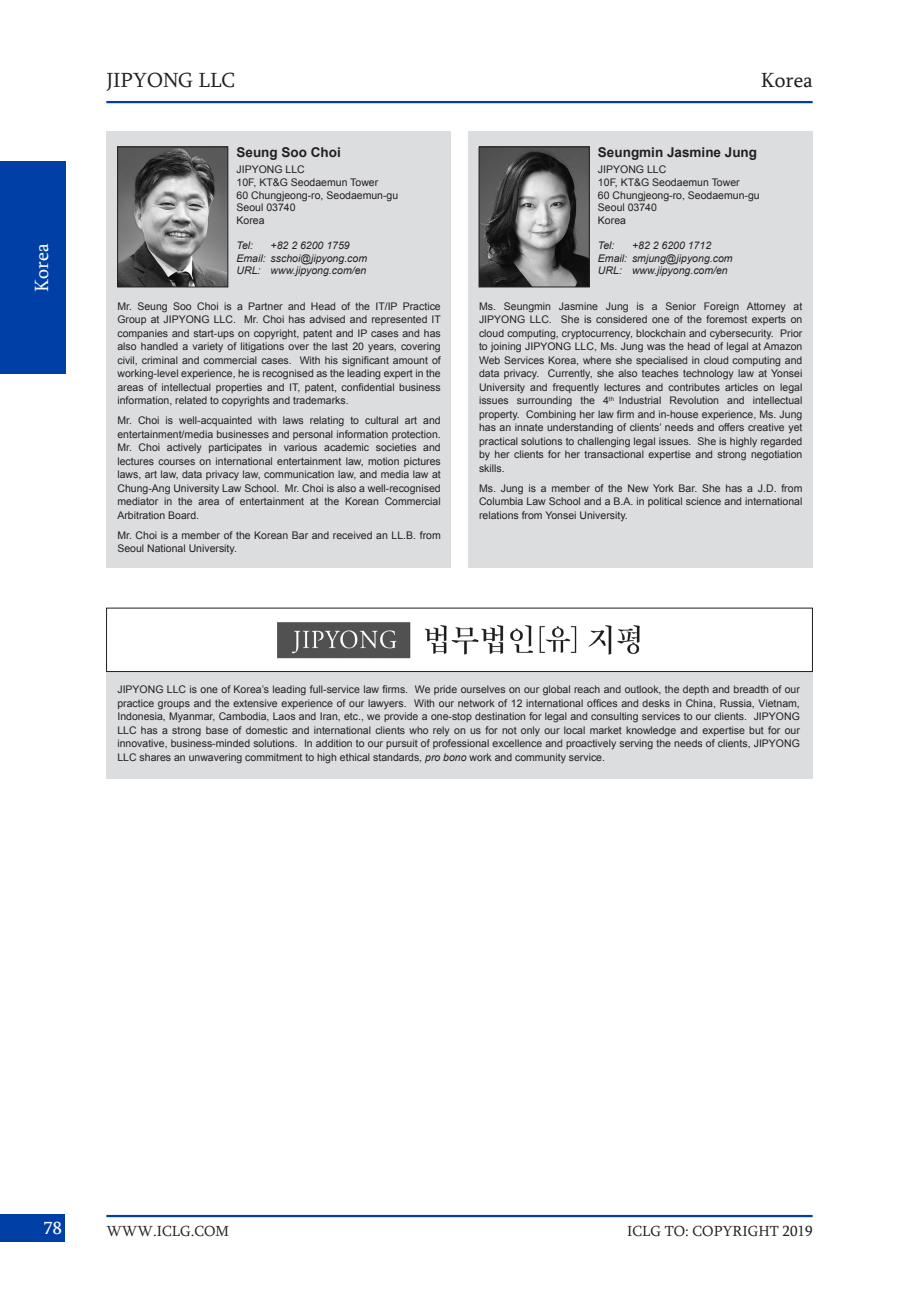
<style>
.page{position:relative;width:919px;height:1289px;background:#fff}
.page>*{position:absolute;margin:0;border:0;box-sizing:border-box;transform-origin:0 0}
.FS_-_Company_Name{font:21px "Sylfaen";color:#231f20}
.Top_-_Folio_right{font:21px "Sylfaen";color:#231f20}
.Country_tab{font:19.5px "Sylfaen";color:#fff}
.t1{font:18px "Sylfaen";color:#fff}
.t2{font:15px "Sylfaen";color:#231f20}
.BS_-_Author_name{font:700 13.5px "Arial";color:#231f20}
.BS_-_Author_Bio{font:10.5px/13.5px "Arial";color:#231f20;text-align:justify}
.BS_-_Company_details{font:10.5px/13.5px "Arial";color:#231f20;text-align:justify}
.BS_-_Author_Address{font:10.5px "Arial";color:#231f20}
.BS_-_Contact_details{font:italic 10.5px "Arial";color:#231f20}
.s1{font-style:italic}
</style>
<div class="page">
<div style="left:0;top:1214px;width:65px;height:28px;background:#0040a6"></div>
<hr style="left:106px;top:1214px;width:706px;height:3px;background:#0040a6">
<hr style="left:106px;top:101px;width:706px;height:2px;background:#0040a6">
<div style="left:0;top:161px;width:66px;height:213px;background:#0040a6"></div>
<div style="left:106px;top:132px;width:345px;height:436px;background:#dcdddf"></div>
<div style="left:106px;top:671px;width:706px;height:107px;background:#dcdddf"></div>
<div style="left:468px;top:132px;width:344px;height:436px;background:#dcdddf"></div>
<img style="left:119px;top:149px;width:107px;height:136px">
<div style="left:117px;top:147px;width:111px;height:140px;border:1px solid #231f20"></div>
<img style="left:481px;top:149px;width:106px;height:136px">
<div style="left:479px;top:147px;width:110px;height:140px;border:1px solid #231f20"></div>
<img style="left:277px;top:622px;width:363px;height:36px">
<p class="Country_tab" style="left:29px;top:291px;width:49px;rotate:-90deg">Korea</p>
<p class="FS_-_Company_Name" style="left:106px;top:66px;width:130px">JIPYONG LLC</p>
<p class="Top_-_Folio_right" style="left:760px;top:66px;width:53px">Korea</p>
<p class="BS_-_Author_name" style="left:236px;top:143px;width:106px">Seung Soo Choi</p>
<p class="BS_-_Author_Address" style="left:236px;top:163px;width:70px">JIPYONG LLC</p>
<p class="BS_-_Author_Address" style="left:236px;top:175px;width:143px">10F, KT&amp;G Seodaemun Tower</p>
<p class="BS_-_Author_Address" style="left:236px;top:188px;width:163px">60 Chungjeong-ro, Seodaemun-gu</p>
<p class="BS_-_Author_Address" style="left:236px;top:201px;width:60px">Seoul 03740</p>
<p class="BS_-_Author_Address" style="left:236px;top:213px;width:30px">Korea</p>
<p class="BS_-_Contact_details" style="left:236px;top:238px;width:18px">Tel:</p>
<p class="BS_-_Contact_details" style="left:270px;top:238px;width:81px">+82 2 6200 1759</p>
<p class="BS_-_Contact_details" style="left:236px;top:251px;width:132px">Email: sschoi@jipyong.com</p>
<p class="BS_-_Contact_details" style="left:236px;top:264px;width:131px">URL: www.jipyong.com/en</p>
<p class="BS_-_Author_Bio" style="left:117px;top:299px;width:325px">Mr. Seung Soo Choi is a Partner and Head of the IT/IP Practice Group at JIPYONG LLC. Mr. Choi has advised and represented IT companies and start-ups on copyright, patent and IP cases and has also handled a variety of litigations over the last 20 years, covering civil, criminal and commercial cases. With his significant amount of working-level experience, he is recognised as the leading expert in the areas of intellectual properties and IT, patent, confidential business information, related to copyrights and trademarks.</p>
<p class="BS_-_Author_Bio" style="left:117px;top:414px;width:325px">Mr. Choi is well-acquainted with laws relating to cultural art and entertainment/media businesses and personal information protection.<br>Mr. Choi actively participates in various academic societies and lectures courses on international entertainment law, motion pictures laws, art law, data privacy law, communication law, and media law at Chung-Ang University Law School. Mr. Choi is also a well-recognised mediator in the area of entertainment at the Korean Commercial Arbitration Board.</p>
<p class="BS_-_Author_Bio" style="left:117px;top:528px;width:325px">Mr. Choi is a member of the Korean Bar and received an LL.B. from<br>Seoul National University.</p>
<p class="BS_-_Author_name" style="left:598px;top:143px;width:161px">Seungmin Jasmine Jung</p>
<p class="BS_-_Author_Address" style="left:598px;top:163px;width:70px">JIPYONG LLC</p>
<p class="BS_-_Author_Address" style="left:598px;top:175px;width:143px">10F, KT&amp;G Seodaemun Tower</p>
<p class="BS_-_Author_Address" style="left:598px;top:188px;width:163px">60 Chungjeong-ro, Seodaemun-gu</p>
<p class="BS_-_Author_Address" style="left:598px;top:201px;width:60px">Seoul 03740</p>
<p class="BS_-_Author_Address" style="left:598px;top:213px;width:30px">Korea</p>
<p class="BS_-_Contact_details" style="left:598px;top:238px;width:18px">Tel:</p>
<p class="BS_-_Contact_details" style="left:632px;top:238px;width:81px">+82 2 6200 1712</p>
<p class="BS_-_Contact_details" style="left:598px;top:251px;width:136px">Email: smjung@jipyong.com</p>
<p class="BS_-_Contact_details" style="left:598px;top:264px;width:131px">URL: www.jipyong.com/en</p>
<p class="BS_-_Author_Bio" style="left:479px;top:299px;width:325px">Ms. Seungmin Jasmine Jung is a Senior Foreign Attorney at JIPYONG LLC. She is considered one of the foremost experts on cloud computing, cryptocurrency, blockchain and cybersecurity. Prior to joining JIPYONG LLC, Ms. Jung was the head of legal at Amazon Web Services Korea, where she specialised in cloud computing and data privacy. Currently, she also teaches technology law at Yonsei University and frequently lectures and contributes articles on legal issues surrounding the 4<sup>th</sup> Industrial Revolution and intellectual property. Combining her law firm and in-house experience, Ms. Jung has an innate understanding of clients’ needs and offers creative yet practical solutions to challenging legal issues. She is highly regarded by her clients for her transactional expertise and strong negotiation skills.</p>
<p class="BS_-_Author_Bio" style="left:479px;top:481px;width:325px">Ms. Jung is a member of the New York Bar. She has a J.D. from Columbia Law School and a B.A. in political science and international relations from Yonsei University.</p>
<p class="BS_-_Company_details" style="left:117px;top:683px;width:684px">JIPYONG LLC is one of Korea’s leading full-service law firms. We pride ourselves on our global reach and outlook, the depth and breadth of our practice groups and the extensive experience of our lawyers. With our network of 12 international offices and desks in China, Russia, Vietnam, Indonesia, Myanmar, Cambodia, Laos and Iran, etc., we provide a one-stop destination for legal and consulting services to our clients. JIPYONG LLC has a strong base of domestic and international clients who rely on us for not only our local market knowledge and expertise but for our innovative, business-minded solutions. In addition to our pursuit of professional excellence and proactively serving the needs of clients, JIPYONG LLC shares an unwavering commitment to high ethical standards, <span class="s1">pro bono</span> work and community service.</p>
<h3 class="t1" style="left:44px;top:1215px;width:20px">78</h3>
<h3 class="t2" style="left:106px;top:1221px;width:124px">WWW.ICLG.COM</h3>
<h3 class="t2" style="left:627px;top:1221px;width:187px">ICLG TO: COPYRIGHT 2019</h3>
</div>
